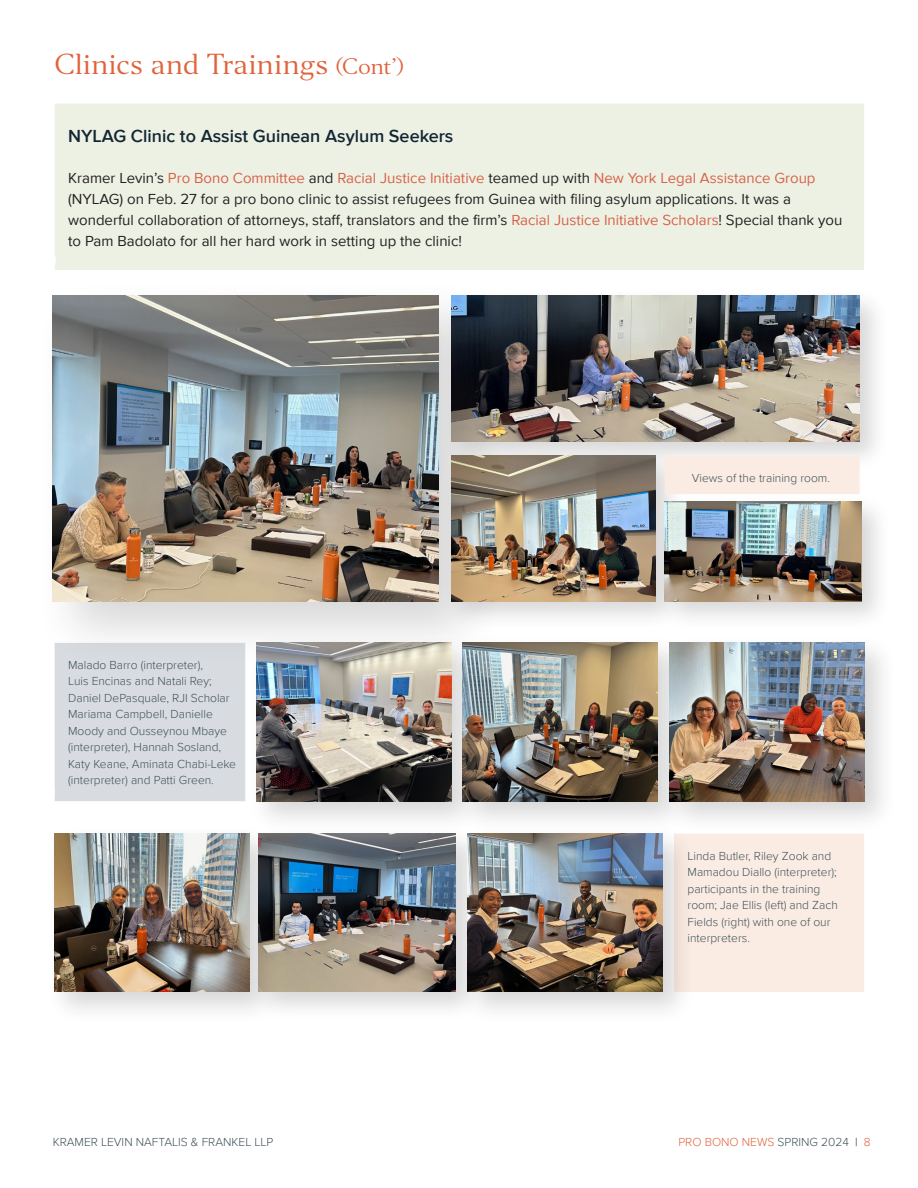
<style>
.page{position:relative;width:918px;height:1188px;background:#fff}
.page>*{position:absolute;margin:0;border:0;box-sizing:border-box;transform-origin:0 0}
.Case_Title_for_cases{font:27px "Editor";letter-spacing:.01em;color:#e0633b}
.Cases_main_text{font:600 18px "Proxima Nova";color:#122534}
.Cases_main_text-2{font:15px/21px "Proxima Nova";color:#231f20}
.Cases_main_text-3{font:300 12px/16.5px "Proxima Nova";color:#3f5159}
.t1{font:300 12px "Proxima Nova";color:#e0633b}
.s1{font-size:21px}
.s2{color:#d76149}
.s3{color:#3f5159}
.s4{color:#122534}
</style>
<div class="page">
<div style="left:248px;top:634px;width:236px;height:200px;background:#231f20;opacity:.18"></div>
<img style="left:256px;top:667px;width:195px;height:134px">
<div style="left:454px;top:634px;width:236px;height:200px;background:#231f20;opacity:.18"></div>
<img style="left:463px;top:643px;width:195px;height:158px">
<div style="left:661px;top:634px;width:236px;height:200px;background:#231f20;opacity:.18"></div>
<img style="left:669px;top:643px;width:195px;height:158px">
<div style="left:55px;top:667px;width:190px;height:134px;background:#d8dce0"></div>
<div style="left:443px;top:448px;width:242px;height:183px;background:#231f20;opacity:.18"></div>
<img style="left:505px;top:471px;width:150px;height:130px">
<div style="left:443px;top:288px;width:446px;height:183px;background:#231f20;opacity:.18"></div>
<img style="left:505px;top:296px;width:355px;height:145px">
<div style="left:657px;top:493px;width:234px;height:138px;background:#231f20;opacity:.18"></div>
<img style="left:665px;top:501px;width:197px;height:100px">
<div style="left:695px;top:834px;width:169px;height:158px;background:#fbece3"></div>
<div style="left:251px;top:826px;width:234px;height:196px;background:#231f20;opacity:.18"></div>
<img style="left:282px;top:834px;width:174px;height:158px">
<div style="left:55px;top:104px;width:809px;height:166px;background:#edf1e3"></div>
<div style="left:46px;top:825px;width:236px;height:200px;background:#231f20;opacity:.18"></div>
<img style="left:55px;top:834px;width:194px;height:158px">
<div style="left:35px;top:278px;width:470px;height:389px;background:#231f20;opacity:.18"></div>
<img style="left:53px;top:296px;width:386px;height:305px">
<div style="left:459px;top:825px;width:236px;height:200px;background:#231f20;opacity:.18"></div>
<img style="left:468px;top:834px;width:195px;height:158px">
<div style="left:665px;top:456px;width:195px;height:38px;background:#fbece3"></div>
<p class="Case_Title_for_cases" style="left:55px;top:47px;width:351px">Clinics and Trainings <span class="s1">(Cont’)</span></p>
<p class="Cases_main_text" style="left:68px;top:122px;width:387px">NYLAG Clinic to Assist Guinean Asylum Seekers</p>
<p class="Cases_main_text-2" style="left:68px;top:167px;width:776px">Kramer Levin’s <span class="s2">Pro Bono Committee</span> and <span class="s2">Racial Justice Initiative</span> teamed up with <span class="s2">New York Legal Assistance Group </span>(NYLAG) on Feb. 27 for a pro bono clinic to assist refugees from Guinea with filing asylum applications. It was a wonderful collaboration of attorneys, staff, translators and the firm’s <span class="s2">Racial Justice Initiative Scholars</span>! Special thank you to Pam Badolato for all her hard work in setting up the clinic!</p>
<p class="Cases_main_text-3" style="left:68px;top:656px;width:169px">Malado Barro (interpreter),<br>Luis Encinas and Natali Rey;<br>Daniel DePasquale, RJI Scholar<br>Mariama Campbell, Danielle<br>Moody and Ousseynou Mbaye (interpreter), Hannah Sosland,<br>Katy Keane, Aminata Chabi-Leke (interpreter) and Patti Green.</p>
<p class="Cases_main_text-3" style="left:692px;top:469px;width:140px">Views of the training room.</p>
<p class="Cases_main_text-3" style="left:688px;top:847px;width:152px">Linda Butler, Riley Zook and<br>Mamadou Diallo (interpreter); participants in the training room; Jae Ellis (left) and Zach<br>Fields (right) with one of our interpreters.</p>
<p class="Cases_main_text-3" style="left:53px;top:1134px;width:222px">KRAMER LEVIN NAFTALIS &amp; FRANKEL LLP</p>
<p class="t1" style="left:678px;top:1134px;width:194px">PRO BONO NEWS <span class="s3">SPRING 2024</span> <span class="s4">|</span> 8</p>
</div>
